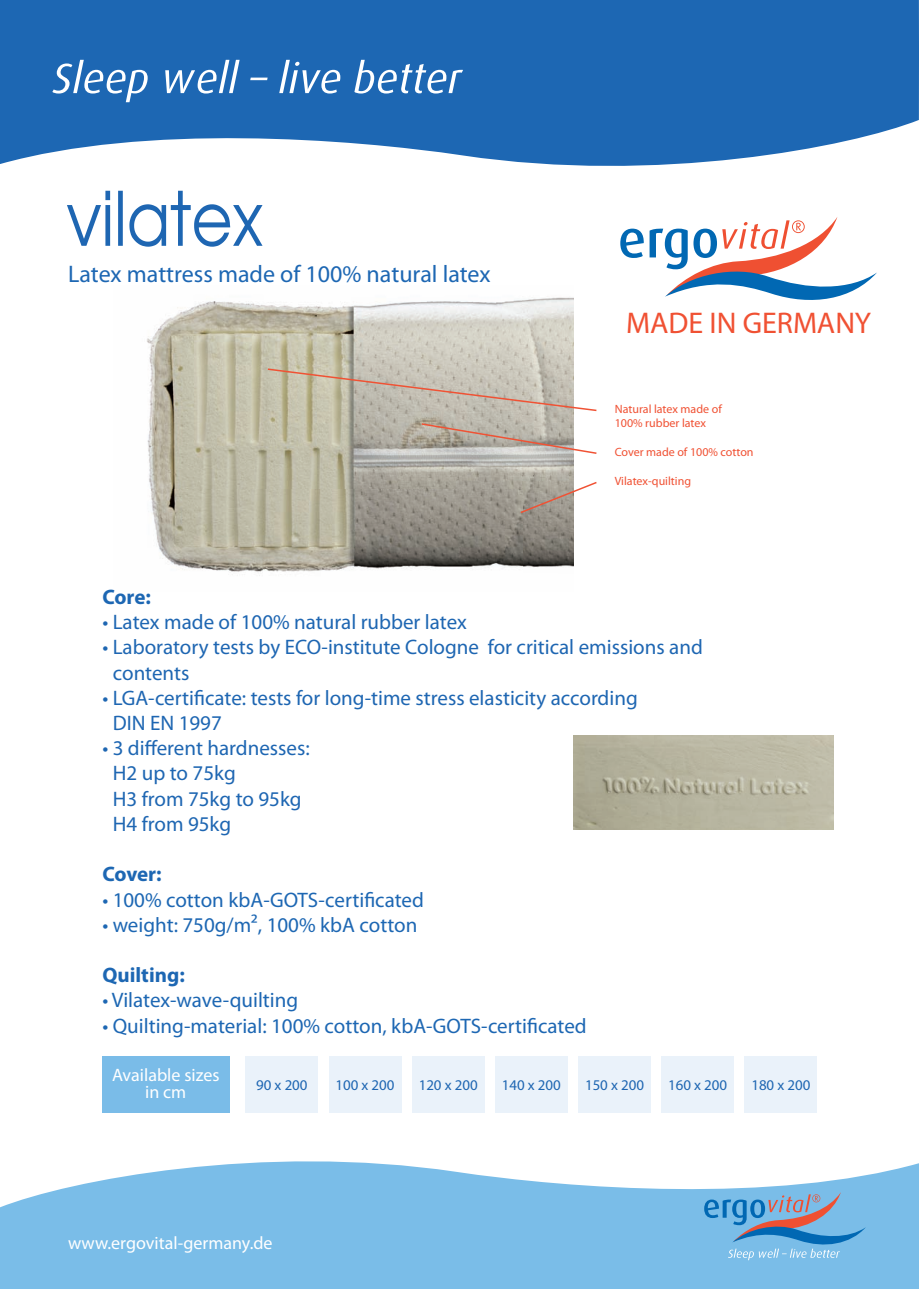
<style>
.page{position:relative;width:919px;height:1289px;background:#fff}
.page>*{position:absolute;margin:0;border:0;box-sizing:border-box;transform-origin:0 0}
.t1{font:100 74.55px "Avant Garde";color:#1e66b2}
.t2{font:30px "Myriad Pro";color:#f05133}
.t3{font:24px "Myriad Pro";color:#1d67b3}
.t4{font:21px/25.2px "Myriad Pro";color:#1e66b2}
.t5{font:21px "Myriad Pro";color:#1d67b3}
.t6{font:700 21px "Myriad Pro";color:#1d67b3}
.t7{font:18px/17.1px "Myriad Pro";color:#fff;text-align:center}
.t8{font:14.85px "Myriad Pro";color:#1e66b2}
.t9{font:12px/14.4px "Myriad Pro";color:#f05133}
</style>
<div class="page">
<svg style="left:0;top:0;width:918px;height:166px;background:#3577bb"></svg>
<svg style="left:0;top:1161px;width:918px;height:127px;background:#8dc6eb"></svg>
<svg style="left:620px;top:217px;width:256px;height:83px"></svg>
<svg style="left:52px;top:60px;width:411px;height:42px;background:#4581c0"></svg>
<svg style="left:704px;top:1191px;width:161px;height:69px;background:#75aad3"></svg>
<img style="left:147px;top:297px;width:426px;height:279px">
<svg style="left:519px;top:480px;width:78px;height:34px"></svg>
<svg style="left:266px;top:367px;width:331px;height:45px;background:#c7bfb0"></svg>
<svg style="left:420px;top:422px;width:177px;height:33px;background:#c1b8af"></svg>
<img style="left:573px;top:735px;width:260px;height:94px">
<div style="left:102px;top:1055px;width:127px;height:57px;background:#7abce8"></div>
<div style="left:246px;top:1055px;width:72px;height:57px;background:#eaf2fa"></div>
<div style="left:329px;top:1055px;width:72px;height:57px;background:#eaf2fa"></div>
<div style="left:412px;top:1055px;width:72px;height:57px;background:#eaf2fa"></div>
<div style="left:495px;top:1055px;width:72px;height:57px;background:#eaf2fa"></div>
<div style="left:578px;top:1055px;width:72px;height:57px;background:#eaf2fa"></div>
<div style="left:661px;top:1055px;width:72px;height:57px;background:#eaf2fa"></div>
<div style="left:744px;top:1055px;width:73px;height:57px;background:#eaf2fa"></div>
<p class="t1" style="left:66px;top:172px;width:198px">vilatex</p>
<p class="t3" style="left:68px;top:259px;width:424px">Latex mattress made of 100% natural latex</p>
<p class="t2" style="left:626px;top:304px;width:246px">MADE IN GERMANY</p>
<p class="t9" style="left:614px;top:401px;width:108px">Natural latex made of<br>100% rubber latex</p>
<p class="t9" style="left:614px;top:445px;width:140px">Cover made of 100% cotton</p>
<p class="t9" style="left:614px;top:473px;width:78px">Vilatex-quilting</p>
<p class="t6" style="left:102px;top:583px;width:50px">Core:</p>
<p class="t4" style="left:102px;top:609px;width:366px">• Latex made of 100% natural rubber latex</p>
<p class="t4" style="left:113px;top:634px;width:591px;text-indent:-10px">• Laboratory tests by ECO-institute Cologne for critical emissions and contents</p>
<p class="t4" style="left:113px;top:684px;width:526px;text-indent:-10px">• LGA-certificate: tests for long-time stress elasticity according<br>DIN EN 1997</p>
<p class="t4" style="left:113px;top:735px;width:198px;text-indent:-10px">• 3 different hardnesses:<br>H2 up to 75kg<br>H3 from 75kg to 95kg<br>H4 from 95kg</p>
<p class="t6" style="left:102px;top:860px;width:61px">Cover:</p>
<p class="t5" style="left:102px;top:886px;width:323px">• 100% cotton kbA-GOTS-certificated</p>
<p class="t5" style="left:102px;top:911px;width:316px">• weight: 750g/m², 100% kbA cotton</p>
<p class="t6" style="left:102px;top:961px;width:84px">Quilting:</p>
<p class="t5" style="left:102px;top:987px;width:197px">• Vilatex-wave-quilting</p>
<p class="t5" style="left:102px;top:1012px;width:486px">• Quilting-material: 100% cotton, kbA-GOTS-certificated</p>
<p class="t7" style="left:112px;top:1066px;width:109px">Available sizes in cm</p>
<p class="t8" style="left:256px;top:1075px;width:53px">90 x 200</p>
<p class="t8" style="left:335px;top:1075px;width:61px">100 x 200</p>
<p class="t8" style="left:418px;top:1075px;width:61px">120 x 200</p>
<p class="t8" style="left:502px;top:1075px;width:61px">140 x 200</p>
<p class="t8" style="left:585px;top:1075px;width:61px">150 x 200</p>
<p class="t8" style="left:668px;top:1075px;width:61px">160 x 200</p>
<p class="t8" style="left:751px;top:1075px;width:61px">180 x 200</p>
<p class="t7" style="left:68px;top:1233px;width:206px">www.ergovital-germany.de</p>
</div>
